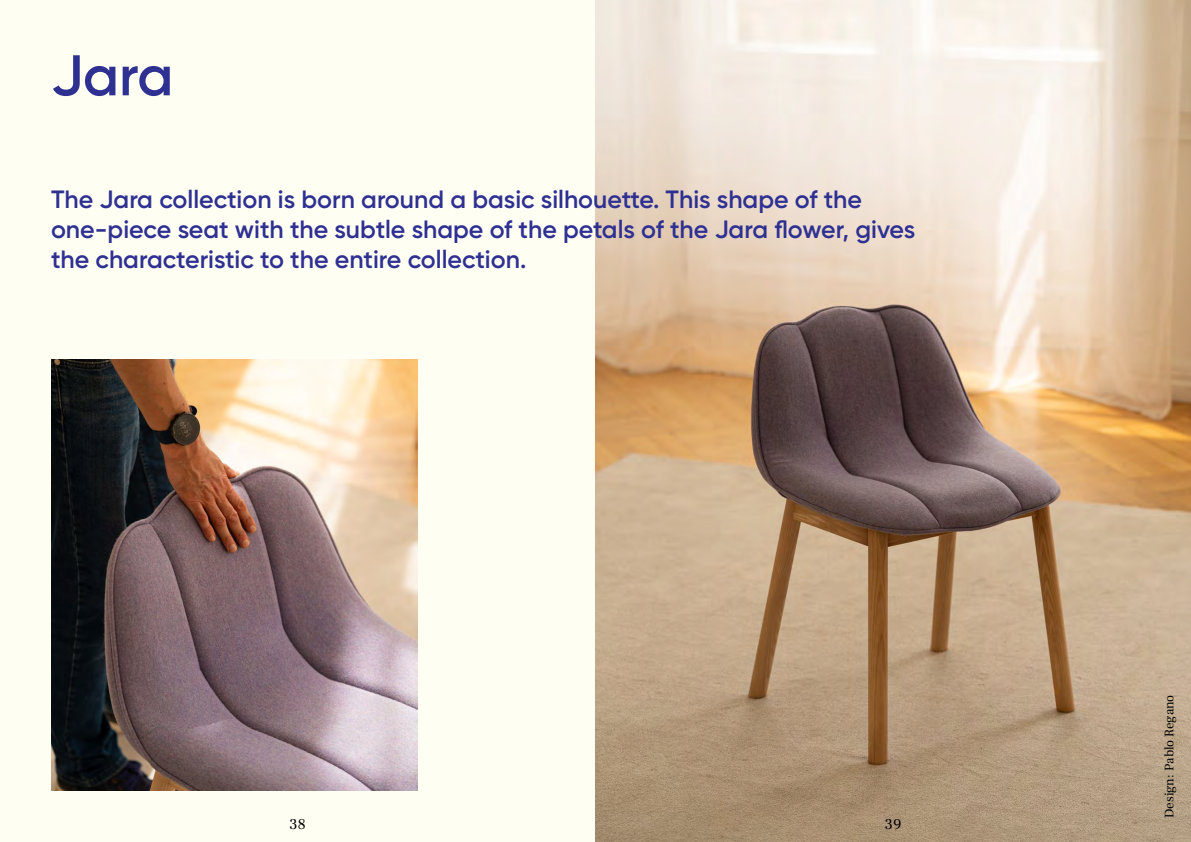
<style>
.page{position:relative;width:1191px;height:842px;background:#fff}
.page>*{position:absolute;margin:0;border:0;box-sizing:border-box;transform-origin:0 0}
.t1{font:600 57.2px "Gilroy";color:#2e3092}
.t2{font:600 25px/30px "Gilroy";color:#2e3092}
.t3{font:15px "Frank Ruhl Libre";color:#000}
.t4{font:13px "Frank Ruhl Libre";color:#000}
</style>
<div class="page">
<div style="left:0;top:0;width:595px;height:842px;background:#fffef2"></div>
<img style="left:51px;top:360px;width:367px;height:431px">
<img style="left:595px;top:0;width:596px;height:842px">
<h1 class="t1" style="left:51px;top:40px;width:124px">Jara</h1>
<p class="t2" style="left:51px;top:184px;width:865px">The Jara collection is born around a basic silhouette. This shape of the one-piece seat with the subtle shape of the petals of the Jara flower, gives the characteristic to the entire collection.</p>
<p class="t3" style="left:290px;top:815px;width:18px">38</p>
<p class="t3" style="left:885px;top:815px;width:18px">39</p>
<p class="t4" style="left:1161px;top:818px;width:125px;rotate:-90deg">Design: Pablo Regano</p>
</div>
